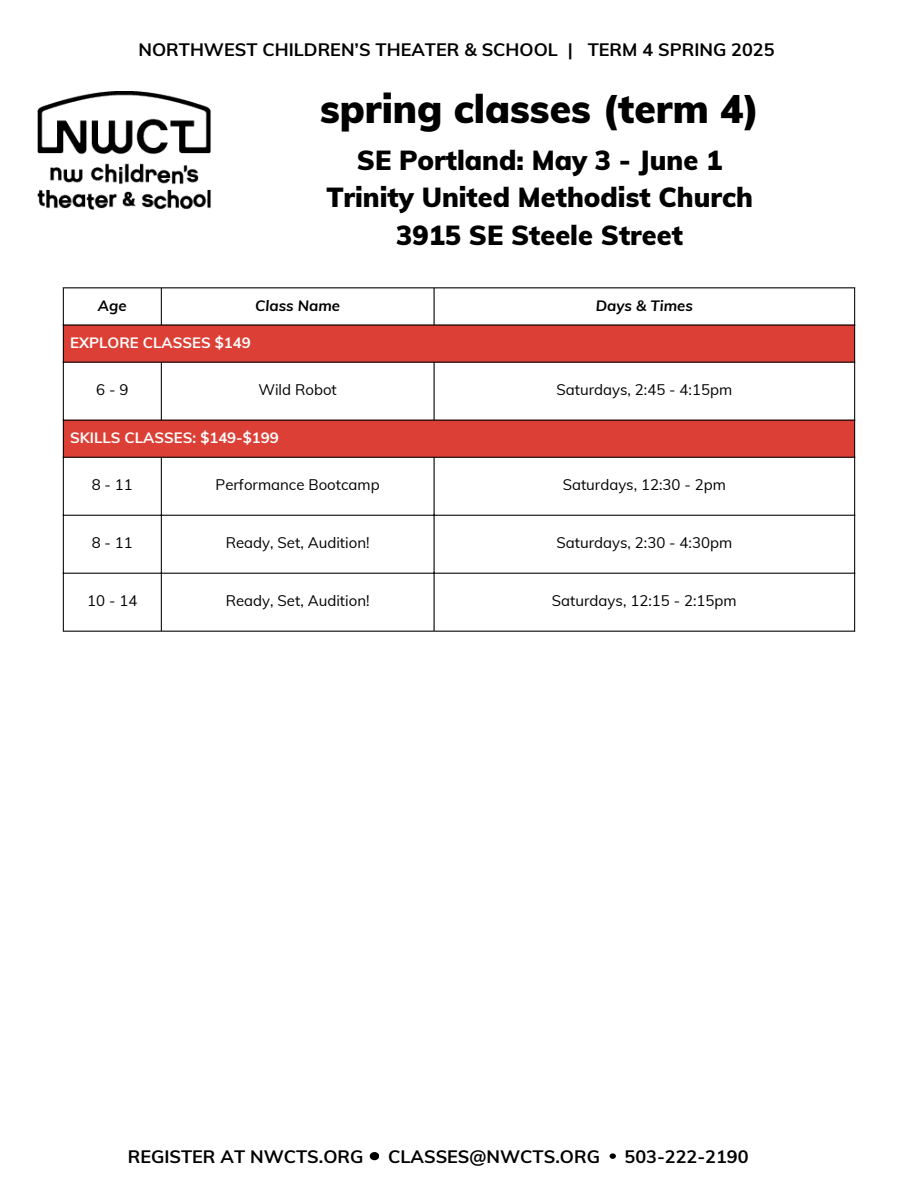
<style>
.page{position:relative;width:918px;height:1188px;background:#fff}
.page>*{position:absolute;margin:0;border:0;box-sizing:border-box;transform-origin:0 0}
.t1{font:900 39px "Muli";color:#000}
.t2{font:900 27px/37.2px "Muli";color:#000;text-align:center}
.t3{font:700 18px "Muli";color:#000}
.t4{font:15px "Muli";color:#000}
.t5{font:700 15px "Muli";color:#fff}
.t6{font:italic 700 15px "Muli";color:#000}
</style>
<div class="page">
<svg style="left:64px;top:326px;width:790px;height:131px;fill:#dc3f35"></svg>
<hr style="left:63px;top:288px;width:1px;height:343px;background:#000">
<hr style="left:161px;top:288px;width:1px;height:37px;background:#000">
<hr style="left:161px;top:363px;width:1px;height:57px;background:#000">
<hr style="left:161px;top:458px;width:1px;height:173px;background:#000">
<hr style="left:434px;top:288px;width:1px;height:37px;background:#000">
<hr style="left:434px;top:363px;width:1px;height:57px;background:#000">
<hr style="left:434px;top:458px;width:1px;height:173px;background:#000">
<hr style="left:854px;top:288px;width:1px;height:343px;background:#000">
<hr style="left:63px;top:287px;width:792px;height:1px;background:#000">
<hr style="left:63px;top:325px;width:792px;height:1px;background:#000">
<hr style="left:63px;top:362px;width:792px;height:1px;background:#000">
<hr style="left:63px;top:420px;width:792px;height:1px;background:#000">
<hr style="left:63px;top:457px;width:792px;height:1px;background:#000">
<hr style="left:63px;top:515px;width:792px;height:1px;background:#000">
<hr style="left:63px;top:573px;width:792px;height:1px;background:#000">
<hr style="left:63px;top:631px;width:792px;height:1px;background:#000">
<img style="left:37px;top:92px;width:173px;height:118px">
<div style="left:370px;top:1152px;width:9px;height:8px;background:#000;border-radius:50%"></div>
<svg style="left:610px;top:1153px;width:6px;height:6px"></svg>
<p class="t3" style="left:139px;top:38px;width:637px">NORTHWEST CHILDREN’S THEATER &amp; SCHOOL | TERM 4 SPRING 2025</p>
<p class="t1" style="left:320px;top:84px;width:441px">spring classes (term 4)</p>
<p class="t2" style="left:326px;top:142px;width:428px">SE Portland: May 3 - June 1<br>Trinity United Methodist Church<br>3915 SE Steele Street</p>
<p class="t6" style="left:98px;top:296px;width:30px">Age</p>
<p class="t6" style="left:255px;top:296px;width:86px">Class Name</p>
<h1 class="t6" style="left:596px;top:296px;width:99px">Days &amp; Times</h1>
<h2 class="t5" style="left:70px;top:333px;width:182px">EXPLORE CLASSES $149</h2>
<p class="t4" style="left:96px;top:380px;width:34px">6-9</p>
<p class="t4" style="left:258px;top:380px;width:80px">Wild Robot</p>
<p class="t4" style="left:556px;top:380px;width:177px">Saturdays, 2:45 - 4:15pm</p>
<p class="t5" style="left:70px;top:428px;width:210px">SKILLS CLASSES: $149-$199</p>
<p class="t4" style="left:92px;top:475px;width:43px">8-11</p>
<p class="t4" style="left:216px;top:475px;width:166px">Performance Bootcamp</p>
<p class="t4" style="left:563px;top:475px;width:165px">Saturdays, 12:30 - 2pm</p>
<p class="t4" style="left:92px;top:533px;width:43px">8-11</p>
<p class="t4" style="left:226px;top:533px;width:145px">Ready, Set, Audition!</p>
<p class="t4" style="left:556px;top:533px;width:177px">Saturdays, 2:30 - 4:30pm</p>
<p class="t4" style="left:87px;top:591px;width:52px">10 - 14</p>
<p class="t4" style="left:226px;top:591px;width:145px">Ready, Set, Audition!</p>
<p class="t4" style="left:552px;top:591px;width:186px">Saturdays, 12:15 - 2:15pm</p>
<p class="t3" style="left:128px;top:1145px;width:237px">REGISTER AT NWCTS.ORG</p>
<p class="t3" style="left:388px;top:1145px;width:213px">CLASSES@NWCTS.ORG</p>
<p class="t3" style="left:625px;top:1145px;width:125px">503-222-2190</p>
</div>
